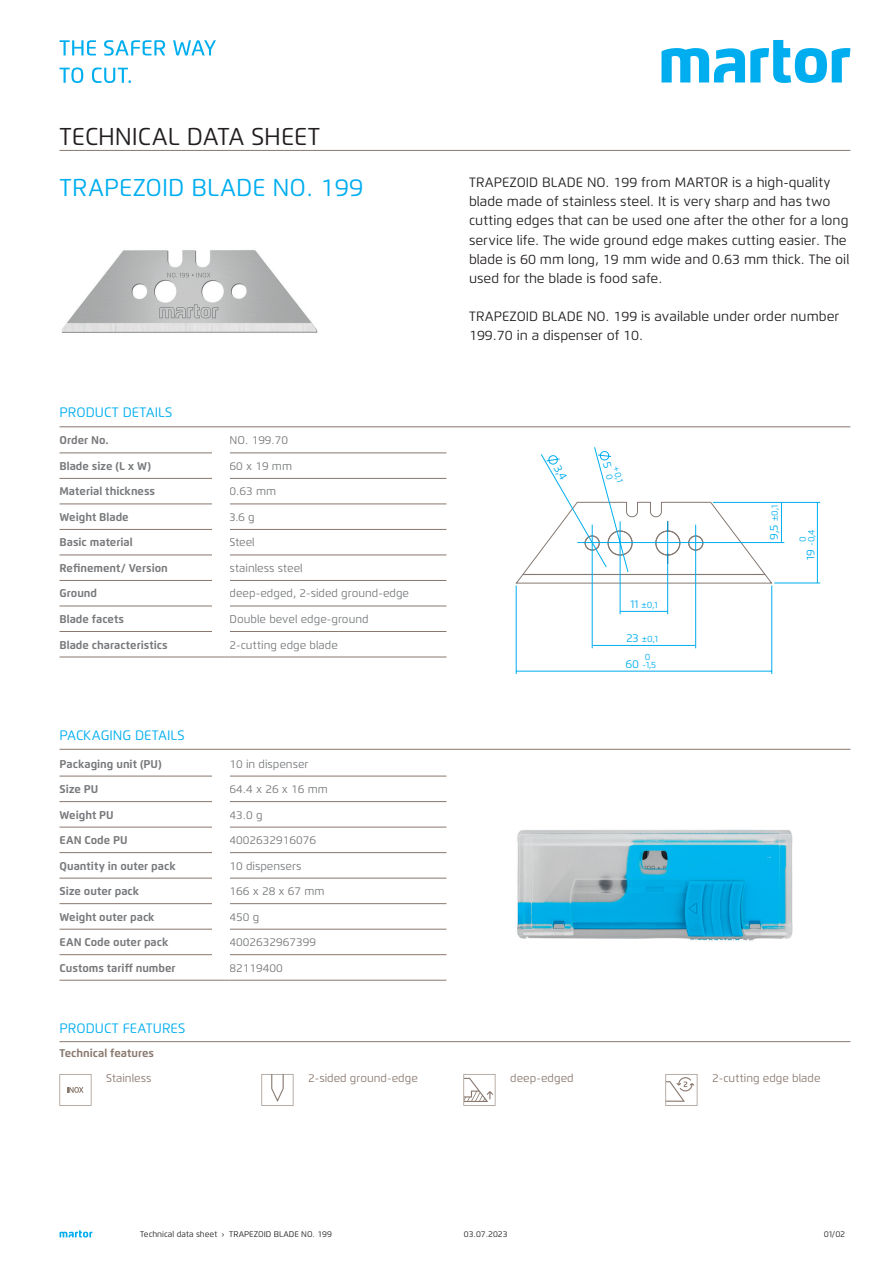
<style>
.page{position:relative;width:893px;height:1263px;background:#fff}
.page>*{position:absolute;margin:0;border:0;box-sizing:border-box;transform-origin:0 0}
.t1{font:24.3px "Flexo";color:#00aeef}
.t2{font:24.3px "Flexo";color:#231f20}
.t3{font:13.65px "Flexo";color:#00aeef}
.t4{font:13.5px/19.2px "Flexo";color:#231f20}
.t5{font:700 11.25px "Flexo";color:#76787b}
.t6{font:11.25px "Flexo";color:#76787b}
.t7{font:11.25px "Flexo";color:#89786e}
.t8{font:700 11.25px "Flexo";color:#89786e}
.t9{font:11.25px "Flexo";color:#00aeef}
.t10{font:9px "Flexo";color:#00aeef}
.t11{font:8.25px "Flexo";color:#231f20}
.s1{font-size:11.25px}
</style>
<div class="page">
<svg style="left:60px;top:1230px;width:32px;height:7px"></svg>
<img style="left:61px;top:250px;width:257px;height:83px">
<hr style="left:60px;top:426px;width:790px;height:1px;background:#89786e">
<hr style="left:60px;top:150px;width:790px;height:1px;background:#89786e">
<svg style="left:661px;top:40px;width:189px;height:43px"></svg>
<svg style="left:60px;top:40px;width:36px;height:15px"></svg>
<svg style="left:104px;top:40px;width:61px;height:16px"></svg>
<svg style="left:173px;top:40px;width:43px;height:16px"></svg>
<svg style="left:60px;top:68px;width:23px;height:15px"></svg>
<svg style="left:92px;top:68px;width:39px;height:15px"></svg>
<hr style="left:230px;top:657px;width:216px;height:1px;background:#89786e">
<hr style="left:60px;top:657px;width:170px;height:1px;background:#89786e">
<hr style="left:230px;top:631px;width:216px;height:1px;background:#89786e">
<hr style="left:60px;top:631px;width:170px;height:1px;background:#89786e">
<hr style="left:230px;top:606px;width:216px;height:1px;background:#89786e">
<hr style="left:60px;top:606px;width:170px;height:1px;background:#89786e">
<hr style="left:230px;top:580px;width:216px;height:1px;background:#89786e">
<hr style="left:60px;top:580px;width:170px;height:1px;background:#89786e">
<hr style="left:230px;top:555px;width:216px;height:1px;background:#89786e">
<hr style="left:60px;top:555px;width:170px;height:1px;background:#89786e">
<hr style="left:230px;top:529px;width:216px;height:1px;background:#89786e">
<hr style="left:60px;top:529px;width:170px;height:1px;background:#89786e">
<hr style="left:230px;top:503px;width:216px;height:1px;background:#89786e">
<hr style="left:60px;top:503px;width:170px;height:1px;background:#89786e">
<hr style="left:230px;top:478px;width:216px;height:1px;background:#89786e">
<hr style="left:60px;top:478px;width:170px;height:1px;background:#89786e">
<hr style="left:230px;top:452px;width:216px;height:1px;background:#89786e">
<hr style="left:60px;top:452px;width:170px;height:1px;background:#89786e">
<div style="left:213px;top:429px;width:17px;height:220px;background:#fff"></div>
<svg style="left:516px;top:447px;width:257px;height:227px"></svg>
<hr style="left:774px;top:583px;width:46px;height:1px;background:#00aeef">
<hr style="left:713px;top:502px;width:107px;height:1px;background:#00aeef">
<hr style="left:817px;top:502px;width:1px;height:81px;background:#00aeef">
<hr style="left:577px;top:542px;width:207px;height:1px;background:#00aeef">
<hr style="left:781px;top:502px;width:1px;height:40px;background:#00aeef">
<hr style="left:695px;top:525px;width:1px;height:123px;background:#00aeef">
<hr style="left:592px;top:525px;width:1px;height:123px;background:#00aeef">
<img style="left:517px;top:829px;width:276px;height:112px">
<hr style="left:60px;top:749px;width:790px;height:1px;background:#89786e">
<hr style="left:230px;top:980px;width:216px;height:1px;background:#89786e">
<hr style="left:60px;top:980px;width:170px;height:1px;background:#89786e">
<hr style="left:230px;top:954px;width:216px;height:1px;background:#89786e">
<hr style="left:60px;top:954px;width:170px;height:1px;background:#89786e">
<hr style="left:230px;top:929px;width:216px;height:1px;background:#89786e">
<hr style="left:60px;top:929px;width:170px;height:1px;background:#89786e">
<hr style="left:230px;top:903px;width:216px;height:1px;background:#89786e">
<hr style="left:60px;top:903px;width:170px;height:1px;background:#89786e">
<hr style="left:230px;top:878px;width:216px;height:1px;background:#89786e">
<hr style="left:60px;top:878px;width:170px;height:1px;background:#89786e">
<hr style="left:230px;top:852px;width:216px;height:1px;background:#89786e">
<hr style="left:60px;top:852px;width:170px;height:1px;background:#89786e">
<hr style="left:230px;top:827px;width:216px;height:1px;background:#89786e">
<hr style="left:60px;top:827px;width:170px;height:1px;background:#89786e">
<hr style="left:230px;top:801px;width:216px;height:1px;background:#89786e">
<hr style="left:60px;top:801px;width:170px;height:1px;background:#89786e">
<hr style="left:230px;top:776px;width:216px;height:1px;background:#89786e">
<hr style="left:60px;top:776px;width:170px;height:1px;background:#89786e">
<div style="left:213px;top:752px;width:17px;height:220px;background:#fff"></div>
<hr style="left:60px;top:1041px;width:790px;height:1px;background:#89786e">
<svg style="left:60px;top:1074px;width:31px;height:32px"></svg>
<svg style="left:261px;top:1074px;width:32px;height:32px"></svg>
<svg style="left:463px;top:1074px;width:32px;height:32px"></svg>
<svg style="left:665px;top:1074px;width:32px;height:32px"></svg>
<svg style="left:597px;top:451px;width:16px;height:29px"></svg>
<svg style="left:546px;top:455px;width:21px;height:26px"></svg>
<h1 class="t2" style="left:60px;top:121px;width:262px">TECHNICAL DATA SHEET</h1>
<h1 class="t1" style="left:60px;top:172px;width:305px">TRAPEZOID BLADE NO. 199</h1>
<p class="t3" style="left:60px;top:404px;width:114px">PRODUCT DETAILS</p>
<p class="t5" style="left:60px;top:434px;width:51px">Order No.</p>
<p class="t6" style="left:230px;top:434px;width:60px">NO. 199.70</p>
<p class="t5" style="left:60px;top:459px;width:93px">Blade size (L x W)</p>
<p class="t6" style="left:230px;top:459px;width:64px">60 x 19 mm</p>
<p class="t5" style="left:60px;top:485px;width:97px">Material thickness</p>
<p class="t6" style="left:230px;top:485px;width:48px">0.63 mm</p>
<p class="t5" style="left:60px;top:510px;width:71px">Weight Blade</p>
<p class="t6" style="left:230px;top:510px;width:27px">3.6 g</p>
<p class="t5" style="left:60px;top:536px;width:75px">Basic material</p>
<p class="t6" style="left:230px;top:536px;width:27px">Steel</p>
<p class="t5" style="left:60px;top:561px;width:110px">Refinement/ Version</p>
<p class="t6" style="left:230px;top:561px;width:75px">stainless steel</p>
<p class="t5" style="left:60px;top:587px;width:39px">Ground</p>
<p class="t6" style="left:230px;top:587px;width:181px">deep-edged, 2-sided ground-edge</p>
<p class="t5" style="left:60px;top:612px;width:66px">Blade facets</p>
<p class="t6" style="left:230px;top:612px;width:141px">Double bevel edge-ground</p>
<p class="t5" style="left:60px;top:638px;width:110px">Blade characteristics</p>
<p class="t6" style="left:230px;top:638px;width:110px">2-cutting edge blade</p>
<p class="t3" style="left:60px;top:727px;width:127px">PACKAGING DETAILS</p>
<p class="t5" style="left:60px;top:757px;width:104px">Packaging unit (PU)</p>
<p class="t6" style="left:230px;top:757px;width:80px">10 in dispenser</p>
<p class="t5" style="left:60px;top:782px;width:40px">Size PU</p>
<p class="t6" style="left:230px;top:782px;width:100px">64.4 x 26 x 16 mm</p>
<p class="t5" style="left:60px;top:808px;width:56px">Weight PU</p>
<p class="t6" style="left:230px;top:808px;width:35px">43.0 g</p>
<p class="t5" style="left:60px;top:833px;width:70px">EAN Code PU</p>
<p class="t6" style="left:230px;top:833px;width:88px">4002632916076</p>
<p class="t5" style="left:60px;top:859px;width:118px">Quantity in outer pack</p>
<p class="t6" style="left:230px;top:859px;width:73px">10 dispensers</p>
<p class="t5" style="left:60px;top:884px;width:81px">Size outer pack</p>
<p class="t6" style="left:230px;top:884px;width:97px">166 x 28 x 67 mm</p>
<p class="t5" style="left:60px;top:910px;width:97px">Weight outer pack</p>
<p class="t6" style="left:230px;top:910px;width:31px">450 g</p>
<p class="t5" style="left:60px;top:935px;width:110px">EAN Code outer pack</p>
<p class="t6" style="left:230px;top:935px;width:88px">4002632967399</p>
<p class="t5" style="left:60px;top:961px;width:118px">Customs tariff number</p>
<p class="t6" style="left:230px;top:961px;width:55px">82119400</p>
<p class="t4" style="left:469px;top:173px;width:382px">TRAPEZOID BLADE NO. 199 from MARTOR is a high-quality blade made of stainless steel. It is very sharp and has two cutting edges that can be used one after the other for a long service life. The wide ground edge makes cutting easier. The blade is 60 mm long, 19 mm wide and 0.63 mm thick. The oil used for the blade is food safe.</p>
<p class="t4" style="left:469px;top:307px;width:372px">TRAPEZOID BLADE NO. 199 is available under order number<br>199.70 in a dispenser of 10.</p>
<p class="t10" style="left:621px;top:465px;width:18px;rotate:75deg">+0,1</p>
<p class="t10" style="left:630px;top:599px;width:29px"><span class="s1">11</span> ±0,1</p>
<p class="t10" style="left:626px;top:634px;width:33px"><span class="s1">23</span> ±0,1</p>
<p class="t10" style="left:645px;top:651px;width:7px">0</p>
<p class="t10" style="left:625px;top:660px;width:32px"><span class="s1">60</span> -1,5</p>
<p class="t10" style="left:769px;top:521px;width:18px;rotate:-90deg">±0,1</p>
<p class="t9" style="left:767px;top:540px;width:17px;rotate:-90deg">9,5</p>
<p class="t10" style="left:806px;top:560px;width:32px;rotate:-90deg"><span class="s1">19</span> -0,4</p>
<p class="t10" style="left:797px;top:542px;width:7px;rotate:-90deg">0</p>
<p class="t3" style="left:60px;top:1020px;width:127px">PRODUCT FEATURES</p>
<p class="t8" style="left:60px;top:1046px;width:96px">Technical features</p>
<p class="t7" style="left:106px;top:1071px;width:47px">Stainless</p>
<p class="t7" style="left:308px;top:1071px;width:111px">2-sided ground-edge</p>
<p class="t7" style="left:510px;top:1071px;width:65px">deep-edged</p>
<p class="t7" style="left:712px;top:1071px;width:110px">2-cutting edge blade</p>
<p class="t11" style="left:140px;top:1229px;width:193px">Technical data sheet › TRAPEZOID BLADE NO. 199</p>
<p class="t11" style="left:464px;top:1229px;width:45px">03.07.2023</p>
<p class="t11" style="left:824px;top:1230px;width:23px">01/02</p>
</div>
